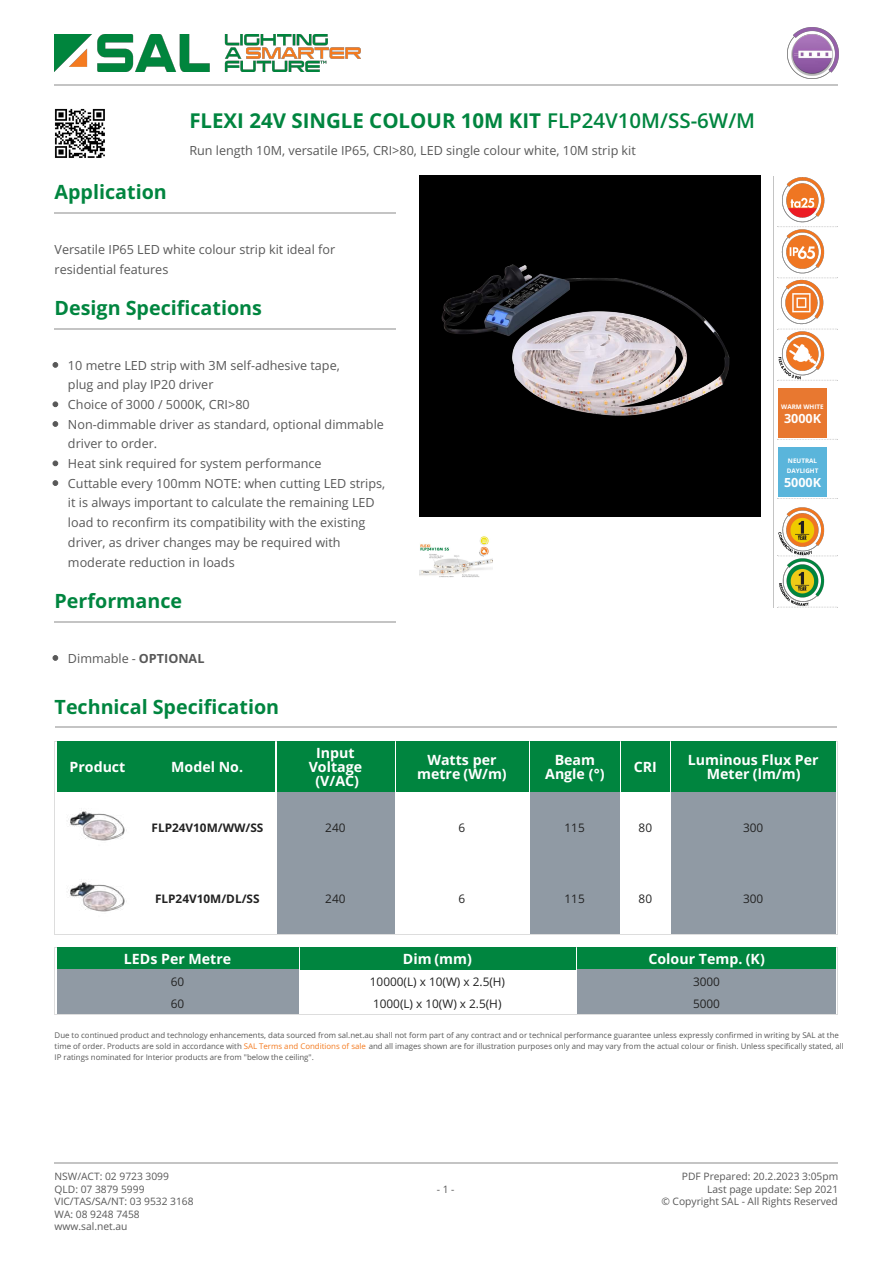
<style>
.page{position:relative;width:893px;height:1263px;background:#fff}
.page>*{position:absolute;margin:0;border:0;box-sizing:border-box;transform-origin:0 0}
.t1{font:700 20.55px "Open Sans";color:#00853f}
.t2{font:700 19.65px "Open Sans";color:#00853f}
.t3{font:700 14.25px/14.2px "Open Sans";color:#fff;text-align:center}
.t4{font:12.6px/19.6px "Open Sans";color:#585858}
.t5{font:700 12.6px "Open Sans";color:#fff}
.t6{font:11.85px "Open Sans";color:#222}
.t7{font:700 11.85px "Open Sans";color:#222}
.t8{font:10.2px/12.6px "Open Sans";color:#585858}
.t9{font:7.95px/11.1px "Open Sans";color:#585858}
.t10{font:700 6.3px/9.4px "Open Sans";color:#fff}
.s1{font-weight:600}
.s2{font-weight:700}
.s3{color:#f47b20}
</style>
<div class="page">
<img style="left:55px;top:108px;width:50px;height:50px">
<hr style="left:55px;top:212px;width:341px;height:2px;background:#c4c4c4">
<hr style="left:55px;top:328px;width:341px;height:1px;background:#c4c4c4">
<hr style="left:55px;top:621px;width:341px;height:1px;background:#c4c4c4">
<svg style="left:53px;top:362px;width:5px;height:6px"></svg>
<svg style="left:53px;top:402px;width:5px;height:5px"></svg>
<svg style="left:53px;top:421px;width:5px;height:6px"></svg>
<svg style="left:53px;top:461px;width:5px;height:5px"></svg>
<svg style="left:53px;top:480px;width:5px;height:6px"></svg>
<svg style="left:53px;top:655px;width:5px;height:6px"></svg>
<img style="left:419px;top:536px;width:74px;height:41px">
<img style="left:419px;top:176px;width:341px;height:341px">
<hr style="left:773px;top:176px;width:1px;height:432px;background:#c4c4c4">
<img style="left:777px;top:177px;width:49px;height:203px">
<svg style="left:777px;top:277px;width:61px;height:1px"></svg>
<svg style="left:777px;top:329px;width:61px;height:1px"></svg>
<svg style="left:777px;top:380px;width:61px;height:1px"></svg>
<svg style="left:777px;top:439px;width:61px;height:1px"></svg>
<div style="left:777px;top:387px;width:50px;height:52px;background:#e87830"></div>
<hr style="left:777px;top:387px;width:50px;height:1px;background:#fff">
<hr style="left:777px;top:438px;width:50px;height:1px;background:#fff">
<hr style="left:777px;top:387px;width:1px;height:52px;background:#fff">
<svg style="left:777px;top:498px;width:61px;height:1px"></svg>
<div style="left:777px;top:446px;width:50px;height:52px;background:#5ab5db"></div>
<hr style="left:777px;top:446px;width:50px;height:1px;background:#fff">
<hr style="left:777px;top:497px;width:50px;height:1px;background:#fff">
<hr style="left:777px;top:446px;width:1px;height:52px;background:#fff">
<img style="left:777px;top:507px;width:49px;height:100px">
<svg style="left:777px;top:607px;width:61px;height:1px"></svg>
<hr style="left:55px;top:741px;width:783px;height:1px;background:#ddd">
<hr style="left:55px;top:934px;width:783px;height:1px;background:#ddd">
<hr style="left:55px;top:741px;width:1px;height:193px;background:#ddd">
<hr style="left:837px;top:741px;width:1px;height:193px;background:#ddd">
<hr style="left:55px;top:726px;width:781px;height:2px;background:#c4c4c4">
<div style="left:57px;top:741px;width:81px;height:51px;background:#00853f"></div>
<div style="left:140px;top:741px;width:135px;height:51px;background:#00853f"></div>
<div style="left:277px;top:741px;width:117px;height:51px;background:#00853f"></div>
<div style="left:396px;top:741px;width:132px;height:51px;background:#00853f"></div>
<div style="left:530px;top:741px;width:89px;height:51px;background:#00853f"></div>
<div style="left:621px;top:741px;width:48px;height:51px;background:#00853f"></div>
<div style="left:671px;top:741px;width:164px;height:51px;background:#00853f"></div>
<div style="left:277px;top:792px;width:117px;height:71px;background:#909aa4"></div>
<div style="left:530px;top:792px;width:89px;height:71px;background:#909aa4"></div>
<div style="left:671px;top:792px;width:164px;height:71px;background:#909aa4"></div>
<div style="left:277px;top:863px;width:117px;height:71px;background:#909aa4"></div>
<div style="left:530px;top:863px;width:89px;height:71px;background:#909aa4"></div>
<div style="left:671px;top:863px;width:164px;height:71px;background:#909aa4"></div>
<hr style="left:55px;top:947px;width:783px;height:1px;background:#ddd">
<hr style="left:55px;top:1014px;width:783px;height:1px;background:#ddd">
<hr style="left:55px;top:947px;width:1px;height:68px;background:#ddd">
<hr style="left:837px;top:947px;width:1px;height:68px;background:#ddd">
<div style="left:57px;top:948px;width:241px;height:22px;background:#00853f"></div>
<div style="left:300px;top:948px;width:275px;height:22px;background:#00853f"></div>
<div style="left:577px;top:948px;width:258px;height:22px;background:#00853f"></div>
<div style="left:57px;top:970px;width:241px;height:22px;background:#909aa4"></div>
<div style="left:577px;top:970px;width:258px;height:22px;background:#909aa4"></div>
<div style="left:57px;top:992px;width:241px;height:22px;background:#909aa4"></div>
<div style="left:577px;top:992px;width:258px;height:22px;background:#909aa4"></div>
<img style="left:68px;top:810px;width:59px;height:31px">
<img style="left:68px;top:881px;width:59px;height:31px">
<hr style="left:55px;top:84px;width:783px;height:2px;background:#c4c4c4">
<img style="left:55px;top:34px;width:305px;height:38px">
<img style="left:787px;top:28px;width:51px;height:50px">
<hr style="left:55px;top:1162px;width:783px;height:1px;background:#c4c4c4">
<h1 class="t1" style="left:189px;top:112px;width:567px">FLEXI 24V SINGLE COLOUR 10M KIT <span class="s1">FLP24V10M/SS-6W/M</span></h1>
<p class="t4" style="left:189px;top:142px;width:448px">Run length 10M, versatile IP65, CRI&gt;80, LED single colour white, 10M strip kit</p>
<h2 class="t2" style="left:55px;top:184px;width:114px">Application</h2>
<p class="t4" style="left:55px;top:241px;width:282px">Versatile IP65 LED white colour strip kit ideal for residential features</p>
<h2 class="t2" style="left:55px;top:300px;width:209px">Design Specifications</h2>
<p class="t4" style="left:68px;top:357px;width:319px">10 metre LED strip with 3M self-adhesive tape,<br>plug and play IP20 driver<br>Choice of 3000 / 5000K, CRI&gt;80<br>Non-dimmable driver as standard, optional dimmable driver to order.<br>Heat sink required for system performance<br>Cuttable every 100mm NOTE: when cutting LED strips, it is always important to calculate the remaining LED load to reconfirm its compatibility with the existing driver, as driver changes may be required with moderate reduction in loads</p>
<h2 class="t2" style="left:55px;top:593px;width:129px">Performance</h2>
<p class="t4" style="left:68px;top:650px;width:138px">Dimmable - <span class="s2">OPTIONAL</span></p>
<h2 class="t2" style="left:55px;top:699px;width:226px">Technical Specification</h2>
<p class="t10" style="left:781px;top:403px;width:44px">WARM WHITE</p>
<p class="t5" style="left:784px;top:414px;width:39px">3000K</p>
<p class="t10" style="left:786px;top:457px;width:33px">NEUTRAL<br>DAYLIGHT</p>
<p class="t5" style="left:784px;top:477px;width:39px">5000K</p>
<p class="t3" style="left:70px;top:761px;width:57px">Product</p>
<p class="t3" style="left:171px;top:761px;width:73px">Model No.</p>
<p class="t3" style="left:309px;top:747px;width:55px">Input<br>Voltage (V/AC)</p>
<p class="t3" style="left:417px;top:754px;width:91px">Watts per metre (W/m)</p>
<p class="t3" style="left:545px;top:754px;width:61px">Beam<br>Angle (°)</p>
<p class="t3" style="left:634px;top:761px;width:25px">CRI</p>
<p class="t3" style="left:687px;top:754px;width:132px">Luminous Flux Per<br>Meter (lm/m)</p>
<p class="t7" style="left:151px;top:823px;width:113px">FLP24V10M/WW/SS</p>
<p class="t6" style="left:325px;top:823px;width:22px">240</p>
<p class="t6" style="left:458px;top:823px;width:8px">6</p>
<p class="t6" style="left:564px;top:823px;width:22px">115</p>
<p class="t6" style="left:638px;top:823px;width:15px">80</p>
<p class="t6" style="left:743px;top:823px;width:22px">300</p>
<p class="t7" style="left:155px;top:894px;width:106px">FLP24V10M/DL/SS</p>
<p class="t6" style="left:325px;top:894px;width:22px">240</p>
<p class="t6" style="left:458px;top:894px;width:8px">6</p>
<p class="t6" style="left:564px;top:894px;width:22px">115</p>
<p class="t6" style="left:638px;top:894px;width:15px">80</p>
<p class="t6" style="left:743px;top:894px;width:22px">300</p>
<p class="t3" style="left:124px;top:953px;width:109px">LEDs Per Metre</p>
<p class="t3" style="left:403px;top:953px;width:70px">Dim (mm)</p>
<p class="t3" style="left:648px;top:953px;width:118px">Colour Temp. (K)</p>
<p class="t6" style="left:171px;top:977px;width:15px">60</p>
<p class="t6" style="left:370px;top:977px;width:137px">10000(L) x 10(W) x 2.5(H)</p>
<p class="t6" style="left:693px;top:977px;width:28px">3000</p>
<p class="t6" style="left:171px;top:999px;width:15px">60</p>
<p class="t6" style="left:373px;top:999px;width:130px">1000(L) x 10(W) x 2.5(H)</p>
<p class="t6" style="left:693px;top:999px;width:28px">5000</p>
<p class="t9" style="left:55px;top:1031px;width:790px">Due to continued product and technology enhancements, data sourced from sal.net.au shall not form part of any contract and or technical performance guarantee unless expressly confirmed in writing by SAL at the time of order. Products are sold in accordance with <span class="s3">SAL Terms and Conditions of sale</span> and all images shown are for illustration purposes only and may vary from the actual colour or finish. Unless specifically stated, all<br>IP ratings nominated for Interior products are from "below the ceiling".</p>
<p class="t8" style="left:55px;top:1171px;width:141px">NSW/ACT: 02 9723 3099<br>QLD: 07 3879 5999<br>VIC/TAS/SA/NT: 03 9532 3168<br>WA: 08 9248 7458 www.sal.net.au</p>
<p class="t8" style="left:437px;top:1184px;width:19px">- 1 -</p>
<p class="t8" style="left:661px;top:1171px;width:178px;text-align:right">PDF Prepared: 20.2.2023 3:05pm<br>Last page update: Sep 2021<br>© Copyright SAL - All Rights Reserved</p>
</div>
